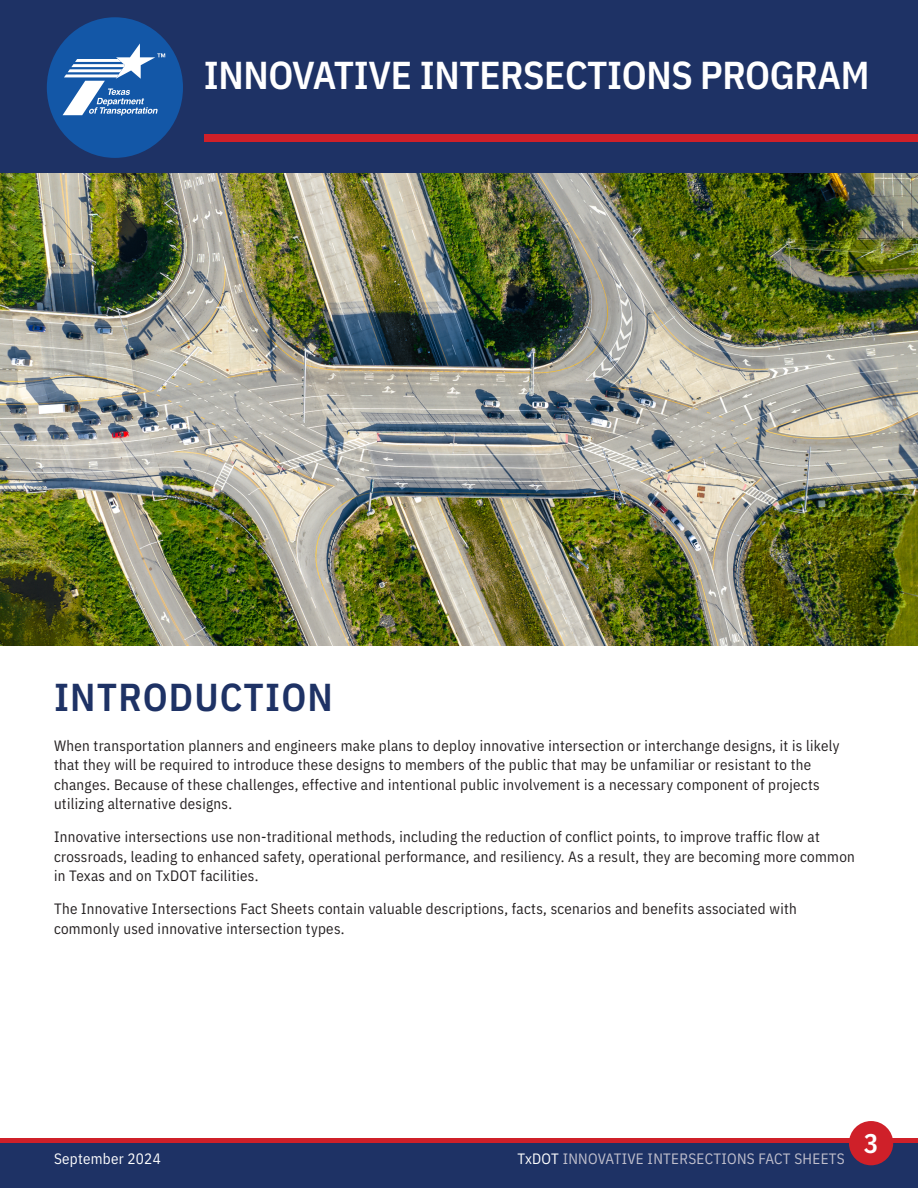
<style>
.page{position:relative;width:918px;height:1188px;background:#fff}
.page>*{position:absolute;margin:0;border:0;box-sizing:border-box;transform-origin:0 0}
.t1{font:600 39px "IBM Plex Sans Cond";letter-spacing:-.01em;color:#fff}
.Page_Header{font:600 39px "IBM Plex Sans Cond";letter-spacing:.03em;color:#1e3265}
.t2{font:600 27px "IBM Plex Sans Cond";color:#fff}
.BodyText{font:15px/19.5px "IBM Plex Sans Cond";letter-spacing:.02em;color:#231f20}
.t3{font:15px "IBM Plex Sans Cond";letter-spacing:.02em;color:#c1c0cd}
.t4{font:15px "IBM Plex Sans Cond";letter-spacing:.02em;color:#fff}
.s1{color:#fff}
</style>
<div class="page">
<div style="left:0;top:0;width:918px;height:174px;background:#1e3265"></div>
<div style="left:0;top:1143px;width:918px;height:45px;background:#1e3265"></div>
<div style="left:0;top:1138px;width:918px;height:5px;background:#cf2029"></div>
<div style="left:205px;top:134px;width:713px;height:8px;background:#cf2029"></div>
<div style="left:47px;top:17px;width:136px;height:141px;background:#1357a7;border-radius:50%"></div>
<svg style="left:63px;top:43px;width:102px;height:72px"></svg>
<img style="left:0;top:174px;width:918px;height:471px">
<div style="left:849px;top:1121px;width:44px;height:44px;background:#cf2029;border-radius:50%"></div>
<h1 class="t1" style="left:204px;top:45px;width:667px">INNOVATIVE INTERSECTIONS PROGRAM</h1>
<p class="Page_Header" style="left:54px;top:666px;width:281px">INTRODUCTION</p>
<p class="BodyText" style="left:54px;top:734px;width:787px">When transportation planners and engineers make plans to deploy innovative intersection or interchange designs, it is likely that they will be required to introduce these designs to members of the public that may be unfamiliar or resistant to the changes. Because of these challenges, effective and intentional public involvement is a necessary component of projects utilizing alternative designs.</p>
<p class="BodyText" style="left:54px;top:826px;width:802px">Innovative intersections use non-traditional methods, including the reduction of conflict points, to improve traffic flow at crossroads, leading to enhanced safety, operational performance, and resiliency. As a result, they are becoming more common in Texas and on TxDOT facilities.</p>
<p class="BodyText" style="left:54px;top:898px;width:744px">The Innovative Intersections Fact Sheets contain valuable descriptions, facts, scenarios and benefits associated with commonly used innovative intersection types.</p>
<p class="t4" style="left:54px;top:1147px;width:108px">September 2024</p>
<p class="t3" style="left:518px;top:1147px;width:329px"><span class="s1">TxDOT</span> INNOVATIVE INTERSECTIONS FACT SHEETS</p>
<h2 class="t2" style="left:864px;top:1122px;width:16px">3</h2>
</div>
